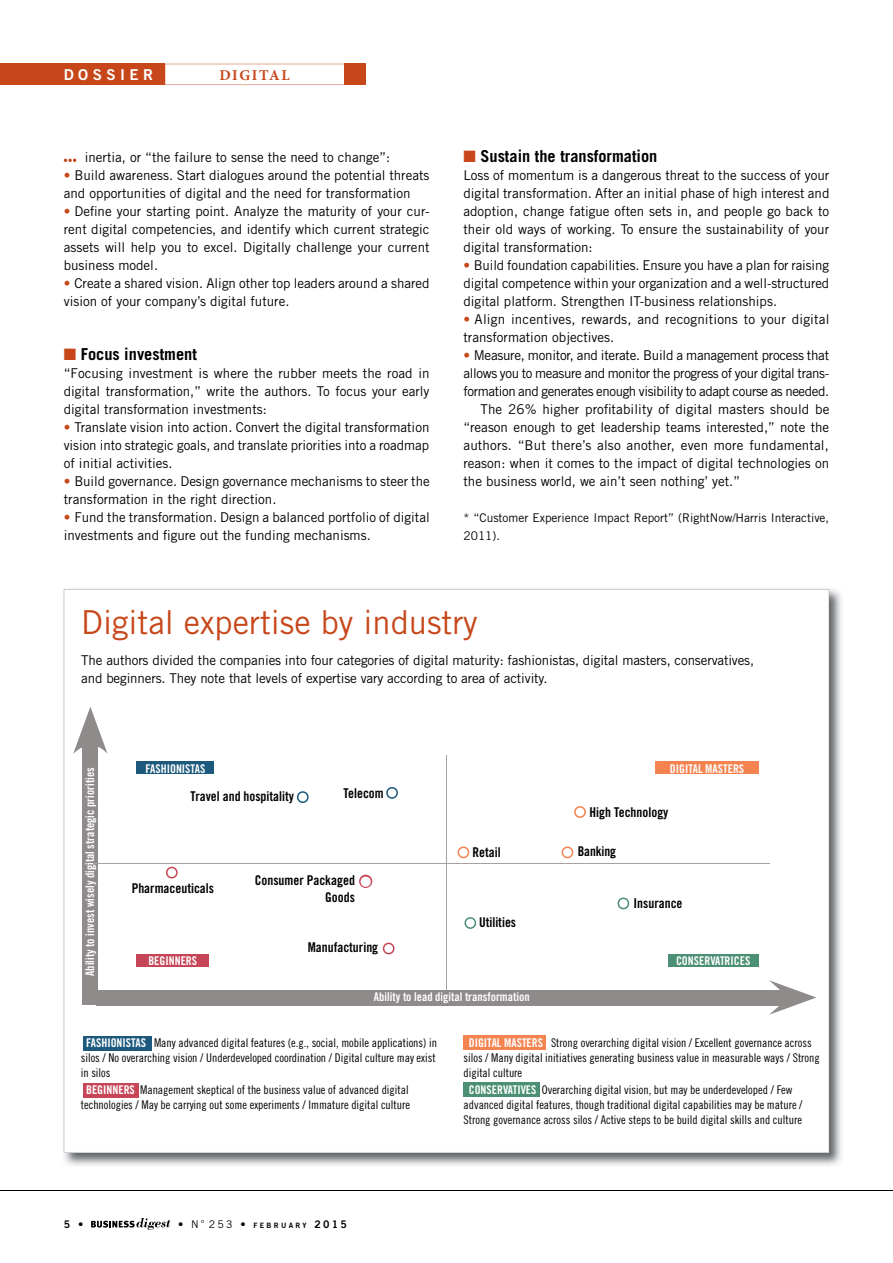
<style>
.page{position:relative;width:893px;height:1263px;background:#fff}
.page>*{position:absolute;margin:0;border:0;box-sizing:border-box;transform-origin:0 0}
.t1{font:33px "Trade Gothic";color:#c7471b}
.t2{font:28.5px "Trade Gothic";color:#fff}
.t3{font:700 16.5px "Trade Gothic";color:#000}
.t4{font:15px "Trade Gothic Bold Two";letter-spacing:.3em;color:#fff}
.t5{font:700 15px "Minion Pro";letter-spacing:.105em;color:#c7471b}
.t6{font:13.5px/18px "Trade Gothic";color:#000}
.t7{font:13.5px/16.5px "Trade Gothic Bold Cond Twenty";color:#000;text-align:right}
.t8{font:13.5px "Trade Gothic";letter-spacing:-.03em;color:#000}
.t9{font:13.5px "Trade Gothic";letter-spacing:-.025em;color:#000}
.t10{font:13.5px "Trade Gothic";letter-spacing:-.02em;color:#000}
.t11{font:12px/15px "Trade Gothic Cond Eighteen";color:#000;text-align:center}
.t12{font:12px "Trade Gothic Bold Cond Twenty";color:#fff}
.t13{font:12px/18px "Trade Gothic";color:#000}
.t14{font:10.5px "Trade Gothic Bold Two";color:#000}
.t15{font:7.35px "Trade Gothic Bold Two";letter-spacing:.315em;color:#000}
.s1{color:#c7471b}
.s2{font-family:"Trade Gothic Bold Cond Twenty";color:#fff}
.s3{font-size:10.5px}
.s4{font-family:"Trade Gothic";font-size:10.5px}
</style>
<div class="page">
<svg style="left:91px;top:1218px;width:79px;height:12px"></svg>
<hr style="left:0;top:1191px;width:893px;height:1px;background:#000">
<div style="left:344px;top:64px;width:22px;height:21px;background:#c7471b"></div>
<svg style="left:165px;top:64px;width:179px;height:21px"></svg>
<div style="left:0;top:64px;width:165px;height:21px;background:#c7471b"></div>
<svg style="left:64px;top:159px;width:12px;height:3px"></svg>
<img style="left:63px;top:588px;width:779px;height:578px">
<svg style="left:64px;top:589px;width:765px;height:563px"></svg>
<div style="left:83px;top:734px;width:15px;height:271px;background:#908b8b"></div>
<svg style="left:73px;top:707px;width:35px;height:47px"></svg>
<div style="left:96px;top:990px;width:692px;height:15px;background:#908b8b"></div>
<svg style="left:769px;top:980px;width:47px;height:35px"></svg>
<hr style="left:446px;top:755px;width:1px;height:236px;background:#a7a1a1">
<hr style="left:94px;top:863px;width:676px;height:1px;background:#a7a1a1">
<div style="left:386px;top:787px;width:12px;height:12px;border:2px solid #1c597d;border-radius:50%"></div>
<div style="left:297px;top:791px;width:12px;height:12px;border:2px solid #1c597d;border-radius:50%"></div>
<div style="left:166px;top:867px;width:12px;height:11px;border:2px solid #c64658;border-radius:50%"></div>
<div style="left:359px;top:875px;width:13px;height:13px;border:3px solid #c64658;border-radius:50%"></div>
<div style="left:383px;top:943px;width:11px;height:11px;border:2px solid #c64658;border-radius:50%"></div>
<div style="left:458px;top:846px;width:11px;height:12px;border:2px solid #f58350;border-radius:50%"></div>
<div style="left:574px;top:806px;width:12px;height:12px;border:2px solid #f58350;border-radius:50%"></div>
<div style="left:562px;top:846px;width:11px;height:12px;border:2px solid #f58350;border-radius:50%"></div>
<div style="left:464px;top:917px;width:12px;height:12px;border:2px solid #4b8f75;border-radius:50%"></div>
<div style="left:618px;top:897px;width:11px;height:12px;border:2px solid #4b8f75;border-radius:50%"></div>
<div style="left:136px;top:762px;width:78px;height:12px;background:#1c597d"></div>
<div style="left:136px;top:954px;width:73px;height:12px;background:#c64658"></div>
<div style="left:655px;top:762px;width:104px;height:12px;background:#f58350"></div>
<div style="left:668px;top:954px;width:91px;height:12px;background:#4b8f75"></div>
<div style="left:83px;top:1036px;width:68px;height:14px;background:#1c597d"></div>
<div style="left:83px;top:1083px;width:55px;height:14px;background:#c64658"></div>
<div style="left:463px;top:1036px;width:83px;height:14px;background:#f58350"></div>
<div style="left:463px;top:1083px;width:77px;height:14px;background:#4b8f75"></div>
<p class="t4" style="left:64px;top:66px;width:91px">DOSSIER</p>
<p class="t5" style="left:219px;top:66px;width:72px">DIGITAL</p>
<p class="t6" style="left:85px;top:148px;width:307px">inertia, or “the failure to sense the need to change”:</p>
<p class="t6" style="left:64px;top:166px;width:367px"><span class="s1">•</span> Build awareness. Start dialogues around the potential threats and opportunities of digital and the need for transformation</p>
<p class="t6" style="left:64px;top:202px;width:367px;text-align:justify"><span class="s1">•</span> Define your starting point. Analyze the maturity of your cur&shy;rent digital competencies, and identify which current strategic assets will help you to excel. Digitally challenge your current business model.</p>
<p class="t6" style="left:64px;top:274px;width:367px"><span class="s1">•</span> Create a shared vision. Align other top leaders around a shared vision of your company’s digital future.</p>
<p class="t3" style="left:64px;top:344px;width:135px"><span class="s1">■</span> Focus investment</p>
<p class="t6" style="left:64px;top:364px;width:367px;text-align:justify">“Focusing investment is where the rubber meets the road in digital transformation,” write the authors. To focus your early digital transformation investments:</p>
<p class="t6" style="left:64px;top:418px;width:367px;text-align:justify"><span class="s1">•</span> Translate vision into action. Convert the digital transformation vision into strategic goals, and translate priorities into a roadmap of initial activities.</p>
<p class="t6" style="left:64px;top:472px;width:367px"><span class="s1">•</span> Build governance. Design governance mechanisms to steer the transformation in the right direction.</p>
<p class="t6" style="left:64px;top:508px;width:367px"><span class="s1">•</span> Fund the transformation. Design a balanced portfolio of digital investments and figure out the funding mechanisms.</p>
<p class="t3" style="left:463px;top:146px;width:195px"><span class="s1">■</span> Sustain the transformation</p>
<p class="t6" style="left:463px;top:166px;width:367px;text-align:justify">Loss of momentum is a dangerous threat to the success of your digital transformation. After an initial phase of high interest and adoption, change fatigue often sets in, and people go back to their old ways of working. To ensure the sustainability of your digital transformation:</p>
<p class="t6" style="left:463px;top:256px;width:367px;text-align:justify"><span class="s1">•</span> Build foundation capabilities. Ensure you have a plan for raising digital competence within your organization and a well-structured digital platform. Strengthen IT-business relationships.</p>
<p class="t6" style="left:463px;top:310px;width:367px"><span class="s1">•</span> Align incentives, rewards, and recognitions to your digital transformation objectives.</p>
<p class="t10" style="left:463px;top:347px;width:367px"><span class="s1">•</span> Measure, monitor, and iterate. Build a management process that</p>
<p class="t9" style="left:463px;top:365px;width:367px">allows you to measure and monitor the progress of your digital trans-</p>
<p class="t8" style="left:463px;top:383px;width:367px">formation and generates enough visibility to adapt course as needed.</p>
<p class="t6" style="left:480px;top:400px;width:350px">The 26% higher profitability of digital masters should be</p>
<p class="t6" style="left:463px;top:418px;width:367px">“reason enough to get leadership teams interested,” note the</p>
<p class="t6" style="left:463px;top:436px;width:367px">authors. “But there’s also another, even more fundamental,</p>
<p class="t6" style="left:463px;top:454px;width:367px">reason: when it comes to the impact of digital technologies on</p>
<p class="t6" style="left:463px;top:472px;width:278px">the business world, we ain’t seen nothing’ yet.”</p>
<p class="t13" style="left:463px;top:509px;width:367px">* “Customer Experience Impact Report” (RightNow/Harris Interactive,<br>2011).</p>
<h1 class="t1" style="left:81px;top:602px;width:398px">Digital expertise by industry</h1>
<p class="t6" style="left:81px;top:651px;width:674px">The authors divided the companies into four categories of digital maturity: fashionistas, digital masters, conservatives, and beginners. They note that levels of expertise vary according to area of activity.</p>
<p class="t12" style="left:83px;top:976px;width:210px;rotate:-90deg">Ability to invest wisely digital strategic priorities</p>
<p class="t12" style="left:145px;top:761px;width:62px">FASHIONISTAS</p>
<p class="t7" style="left:191px;top:788px;width:105px">Travel and hospitality</p>
<p class="t7" style="left:343px;top:784px;width:42px">Telecom</p>
<p class="t7" style="left:132px;top:880px;width:84px">Pharmaceuticals</p>
<p class="t7" style="left:255px;top:872px;width:102px">Consumer Packaged<br>Goods</p>
<p class="t7" style="left:308px;top:938px;width:72px">Manufacturing</p>
<h2 class="t2" style="left:359px;top:864px;width:16px">•</h2>
<p class="t12" style="left:148px;top:953px;width:50px">BEGINNERS</p>
<p class="t12" style="left:670px;top:761px;width:76px">DIGITAL MASTERS</p>
<p class="t7" style="left:590px;top:804px;width:80px">High Technology</p>
<p class="t7" style="left:472px;top:843px;width:30px">Retail</p>
<p class="t7" style="left:578px;top:843px;width:40px">Banking</p>
<p class="t7" style="left:479px;top:914px;width:39px">Utilities</p>
<p class="t7" style="left:634px;top:895px;width:50px">Insurance</p>
<p class="t12" style="left:676px;top:953px;width:76px">CONSERVATRICES</p>
<p class="t12" style="left:374px;top:989px;width:157px">Ability to lead digital transformation</p>
<p class="t11" style="left:81px;top:1035px;width:358px;text-align:justify;text-indent:5px"><span class="s2">FASHIONISTAS</span> Many advanced digital features (e.g., social, mobile applications) in silos / No overarching vision / Underdeveloped coordination / Digital culture may exist in silos</p>
<p class="t11" style="left:81px;top:1082px;width:331px"><span class="s2">BEGINNERS</span> Management skeptical of the business value of advanced digital technologies / May be carrying out some experiments / Immature digital culture</p>
<p class="t11" style="left:463px;top:1035px;width:358px;text-align:left;text-indent:5px"><span class="s2">DIGITAL MASTERS</span> Strong overarching digital vision / Excellent governance across silos / Many digital initiatives generating business value in measurable ways / Strong digital culture</p>
<p class="t11" style="left:463px;top:1082px;width:341px"><span class="s2">CONSERVATIVES</span> Overarching digital vision, but may be underdeveloped / Few advanced digital features, though traditional digital capabilities may be mature /<br>Strong governance across silos / Active steps to be build digital skills and culture</p>
<p class="t14" style="left:64px;top:1217px;width:21px">5 •</p>
<p class="t15" style="left:178px;top:1221px;width:170px"><span class="s3">•</span> <span class="s4">N</span><sup>o</sup> <span class="s4">253 •</span> FEBRUARY <span class="s3">2015</span></p>
</div>
